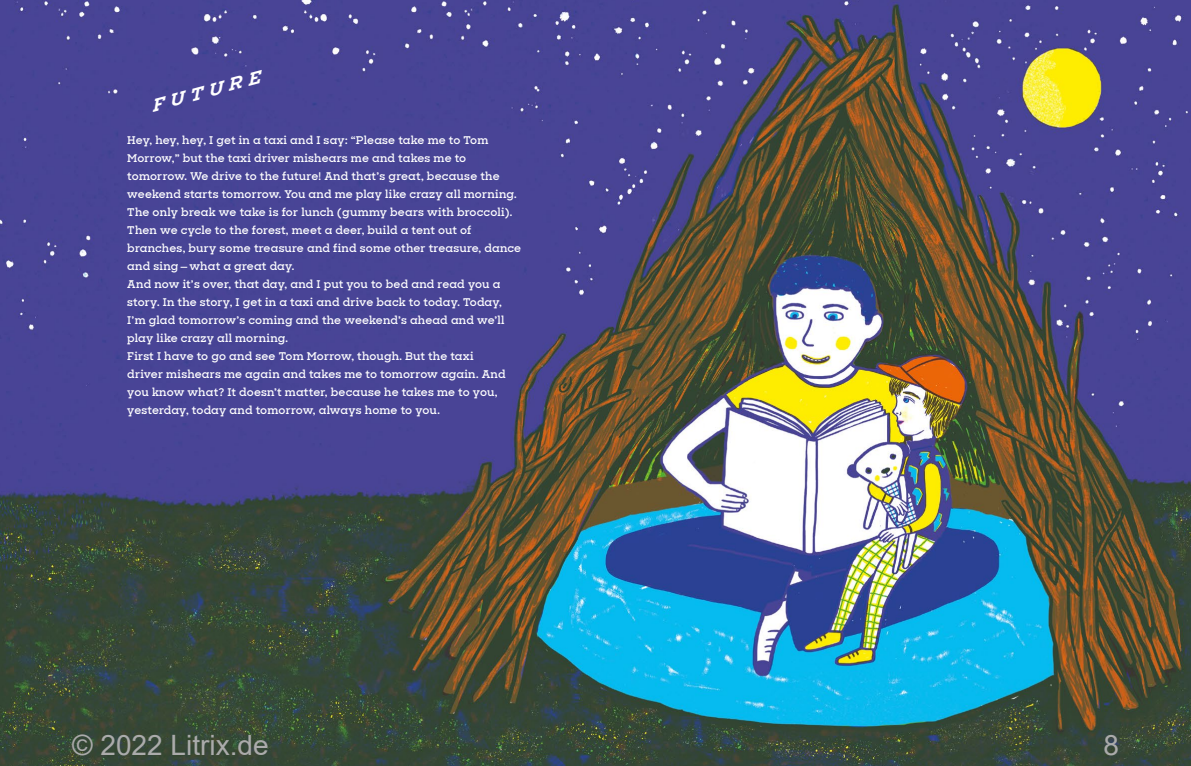
<style>
.page{position:relative;width:1191px;height:766px;background:#fff}
.page>*{position:absolute;margin:0;border:0;box-sizing:border-box;transform-origin:0 0}
.t1{font:28px "Arial";color:#ababab}
.t2{font:italic 700 17px "Sharp Slab";color:#fff;scale:1.14 1}
.t3{font:600 10.8px/18px "Sharp Slab";letter-spacing:.01em;color:#fff}
</style>
<div class="page">
<img style="left:0;top:0;width:1191px;height:765px">
<h2 class="t2" style="left:148px;top:94px;width:100px;rotate:-15deg">FUTURE</h2>
<p class="t3" style="left:127px;top:130px;width:395px">Hey, hey, hey, I get in a taxi and I say: “Please take me to Tom Morrow,” but the taxi driver mishears me and takes me to tomorrow. We drive to the future! And that’s great, because the weekend starts tomorrow. You and me play like crazy all morning.<br>The only break we take is for lunch (gummy bears with broccoli).<br>Then we cycle to the forest, meet a deer, build a tent out of branches, bury some treasure and find some other treasure, dance and sing —what a great day.<br>And now it’s over, that day, and I put you to bed and read you a story. In the story, I get in a taxi and drive back to today. Today, I’m glad tomorrow’s coming and the weekend’s ahead and we’ll play like crazy all morning.<br>First I have to go and see Tom Morrow, though. But the taxi<br>driver mishears me again and takes me to tomorrow again. And you know what? It doesn’t matter, because he takes me to you, yesterday, today and tomorrow, always home to you.</p>
<h1 class="t1" style="left:72px;top:725px;width:198px">© 2022 Litrix.de</h1>
<h1 class="t1" style="left:1103px;top:725px;width:17px">8</h1>
</div>
